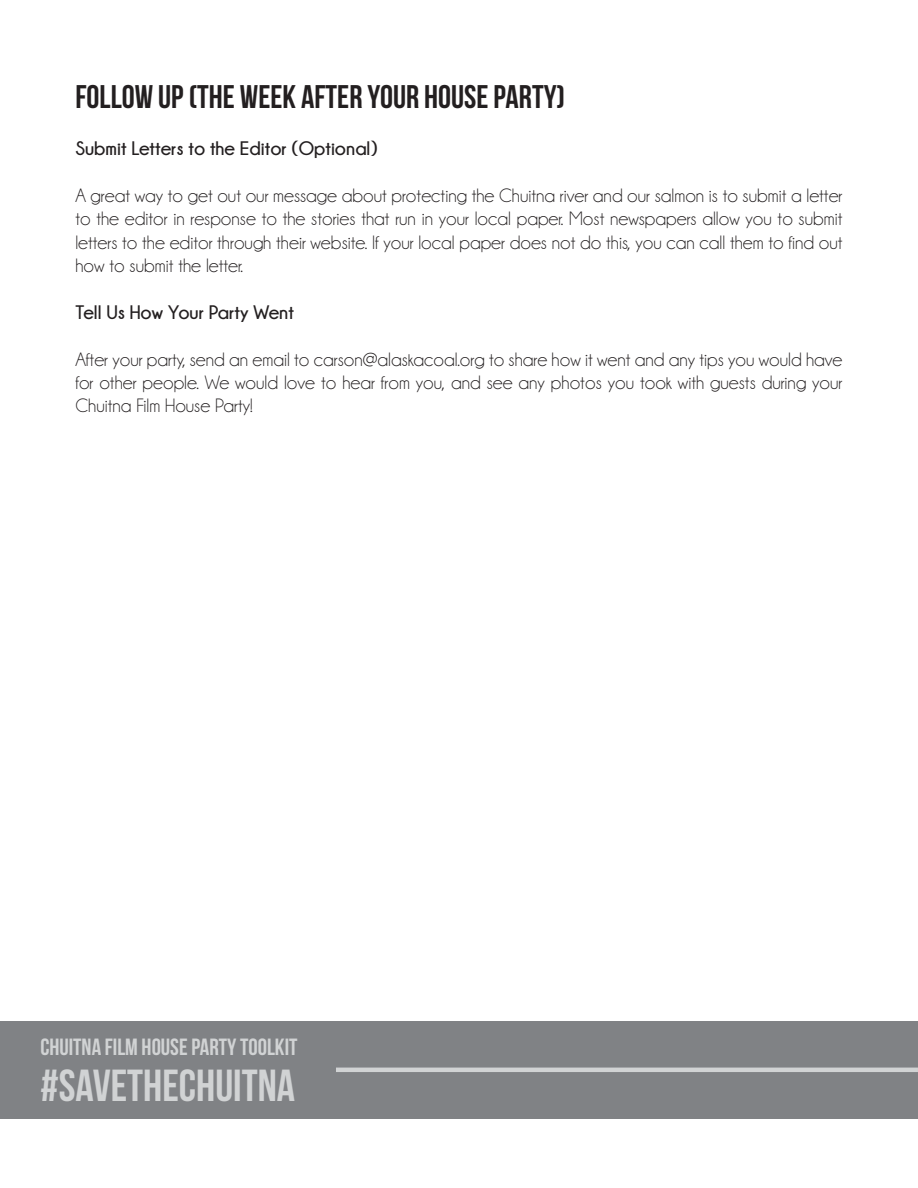
<style>
.page{position:relative;width:918px;height:1188px;background:#fff}
.page>*{position:absolute;margin:0;border:0;box-sizing:border-box;transform-origin:0 0}
.t1{font:44.85px "Bebas Neue";color:#d1d3d4}
.t2{font:32.7px "Bebas Neue";color:#231f20}
.t3{font:23.4px "Bebas Neue";color:#d1d3d4}
.t4{font:19.5px/23.4px "Champagne&Limousines";color:#231f20;text-align:justify}
.t5{font:700 19.5px "Champagne&Limousines";color:#231f20}
</style>
<div class="page">
<div style="left:0;top:1022px;width:918px;height:97px;background:#808285"></div>
<hr style="left:336px;top:1068px;width:582px;height:4px;background:#d1d3d4">
<h2 class="t2" style="left:75px;top:79px;width:491px">FOLLOW UP (THE WEEK AFTER YOUR HOUSE PARTY)</h2>
<p class="t5" style="left:75px;top:138px;width:304px">Submit Letters to the Editor (Optional)</p>
<p class="t4" style="left:75px;top:184px;width:769px">A great way to get out our message about protecting the Chuitna river and our salmon is to submit a letter to the editor in response to the stories that run in your local paper. Most newspapers allow you to submit letters to the editor through their website. If your local paper does not do this, you can call them to find out how to submit the letter.</p>
<p class="t5" style="left:75px;top:301px;width:220px">Tell Us How Your Party Went</p>
<p class="t4" style="left:75px;top:348px;width:769px">After your party, send an email to carson@alaskacoal.org to share how it went and any tips you would have for other people. We would love to hear from you, and see any photos you took with guests during your Chuitna Film House Party!</p>
<p class="t3" style="left:40px;top:1034px;width:259px">CHUITNA FILM HOUSE PARTY TOOLKIT</p>
<h1 class="t1" style="left:40px;top:1061px;width:256px">#SAVETHECHUITNA</h1>
</div>
